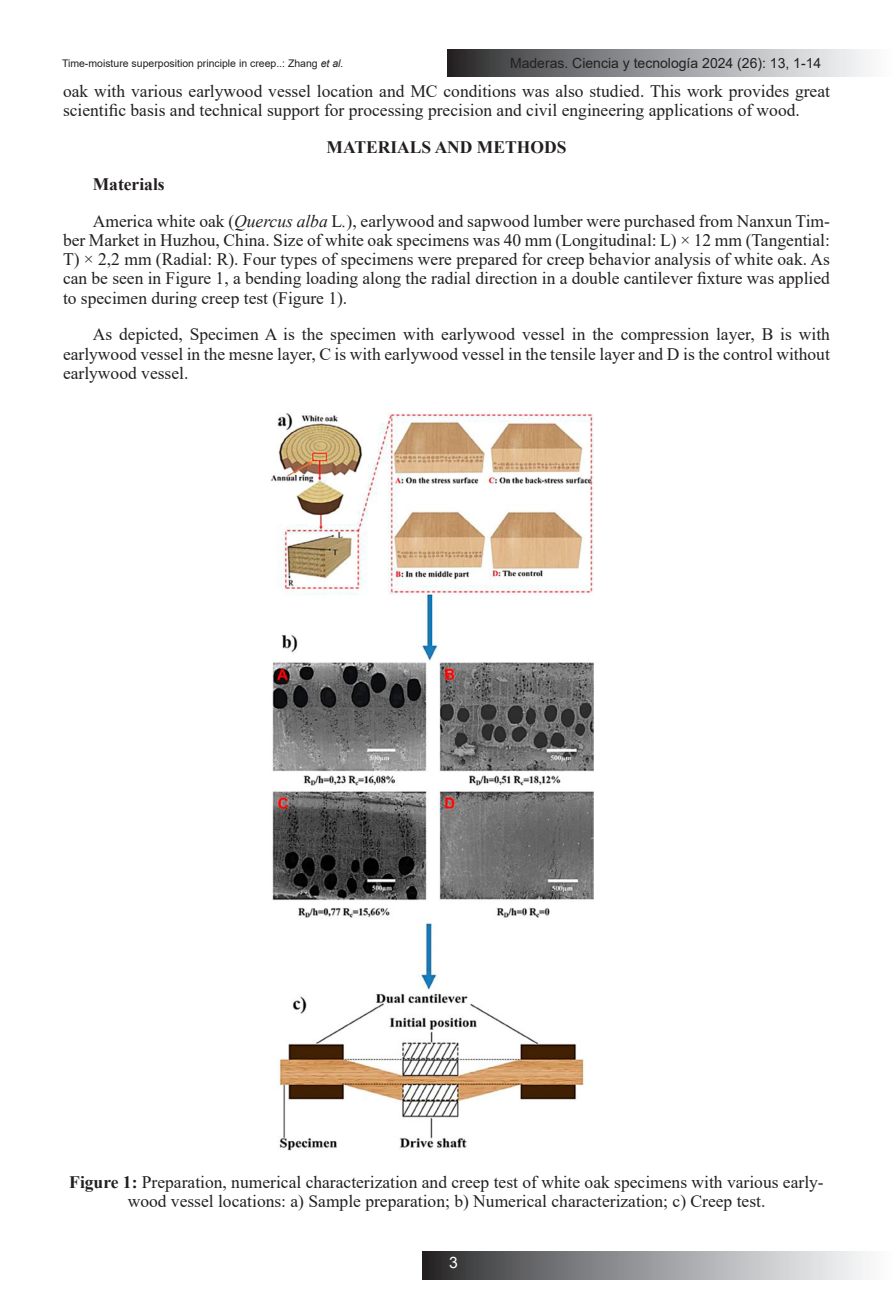
<style>
.page{position:relative;width:893px;height:1315px;background:#fff}
.page>*{position:absolute;margin:0;border:0;box-sizing:border-box;transform-origin:0 0}
.t1{font:17.5px/19.2px "Times New Roman";color:#231f20;text-align:justify}
.t2{font:700 17.5px "Times New Roman";color:#231f20}
.t3{font:15.75px "Arial";color:#fff}
.t4{font:14px "Arial";color:#231f20}
.t5{font:10.5px "Arial";color:#231f20}
.s1{font-style:italic}
.s2{font-weight:700}
</style>
<div class="page">
<svg style="left:448px;top:49px;width:420px;height:28px;background:#949597"></svg>
<svg style="left:423px;top:1252px;width:444px;height:27px;background:#949597"></svg>
<img style="left:271px;top:413px;width:323px;height:738px">
<p class="t5" style="left:62px;top:56px;width:283px">Time-moisture superposition principle in creep..: Zhang <span class="s1">et al.</span></p>
<p class="t4" style="left:510px;top:53px;width:313px">Maderas. Ciencia y tecnología 2024 (26): 13, 1-14</p>
<p class="t1" style="left:63px;top:81px;width:768px">oak with various earlywood vessel location and MC conditions was also studied. This work provides great scientific basis and technical support for processing precision and civil engineering applications of wood.</p>
<p class="t2" style="left:327px;top:135px;width:241px">MATERIALS AND METHODS</p>
<p class="t2" style="left:93px;top:171px;width:73px">Materials</p>
<p class="t1" style="left:63px;top:211px;width:768px;text-indent:30px">America white oak (<span class="s1">Quercus alba</span> L<span class="s1">.</span>), earlywood and sapwood lumber were purchased from Nanxun Tim&shy;ber Market in Huzhou, China. Size of white oak specimens was 40 mm (Longitudinal: L) × 12 mm (Tangential:<br>T) × 2,2 mm (Radial: R). Four types of specimens were prepared for creep behavior analysis of white oak. As can be seen in Figure 1, a bending loading along the radial direction in a double cantilever fixture was applied to specimen during creep test (Figure 1).</p>
<p class="t1" style="left:63px;top:324px;width:768px;text-indent:30px">As depicted, Specimen A is the specimen with earlywood vessel in the compression layer, B is with earlywood vessel in the mesne layer, C is with earlywood vessel in the tensile layer and D is the control without earlywood vessel.</p>
<p class="t1" style="left:69px;top:1171px;width:756px;text-align:center"><span class="s2">Figure 1:</span> Preparation, numerical characterization and creep test of white oak specimens with various early&shy;wood vessel locations: a) Sample preparation; b) Numerical characterization; c) Creep test.</p>
<p class="t3" style="left:449px;top:1252px;width:10px">3</p>
</div>
